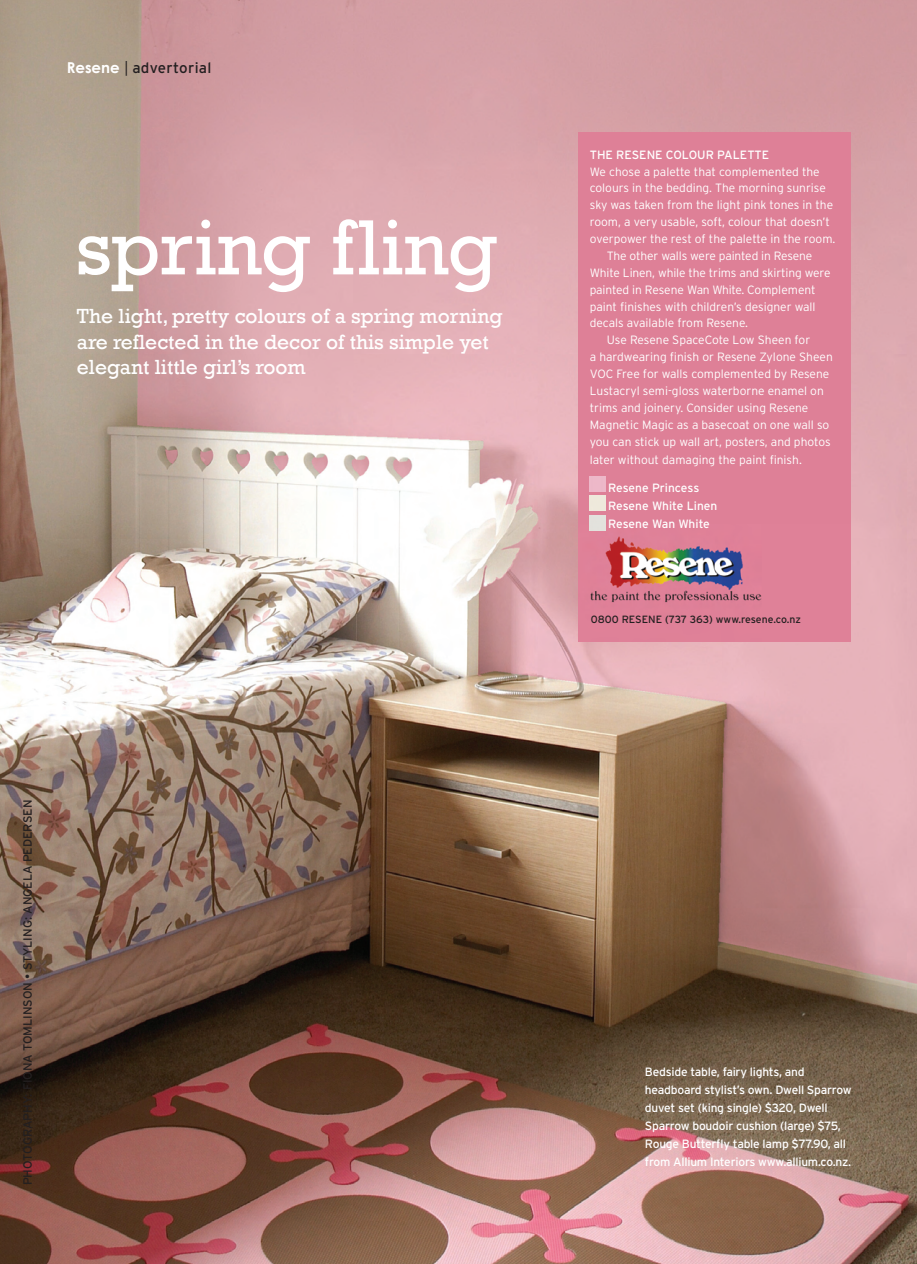
<style>
.page{position:relative;width:917px;height:1264px;background:#fff}
.page>*{position:absolute;margin:0;border:0;box-sizing:border-box;transform-origin:0 0}
.t1{font:79.5px "Rockwell";letter-spacing:-.01em;color:#fff}
.t2{font:21px/25.5px "Rockwell";color:#fff}
.t3{font:15px "Interstate";letter-spacing:.02em;color:#231f20}
.t4{font:300 12px "Interstate";color:#fff}
.t5{font:12px/18px "Interstate";letter-spacing:-.02em;color:#fff}
.t6{font:12px/18px "Interstate";color:#fff}
.t7{font:12px "Interstate";color:#231f20}
.t8{font:10.5px "Interstate";color:#231f20}
.s1{font-family:"Century Gothic";font-weight:700;color:#fff}
.s2{font-weight:300}
</style>
<div class="page">
<img style="left:0;top:0;width:917px;height:1264px">
<div style="left:579px;top:133px;width:271px;height:391px;background:#de8097"></div>
<img style="left:579px;top:524px;width:271px;height:118px">
<img style="left:589px;top:476px;width:16px;height:15px">
<img style="left:589px;top:495px;width:16px;height:16px">
<img style="left:589px;top:515px;width:16px;height:15px">
<p class="t3" style="left:67px;top:59px;width:146px"><span class="s1">Resene</span> <span class="s2">|</span> advertorial</p>
<h1 class="t1" style="left:75px;top:202px;width:424px">spring fling</h1>
<h2 class="t2" style="left:77px;top:304px;width:427px">The light, pretty colours of a spring morning are reflected in the decor of this simple yet elegant little girl’s room</h2>
<p class="t7" style="left:21px;top:1185px;width:387px;rotate:-90deg">PHOTOGRAPHY: FIONA TOMLINSON • STYLING: ANGELA PEDERSEN</p>
<p class="t6" style="left:590px;top:145px;width:181px">THE RESENE COLOUR PALETTE</p>
<p class="t4" style="left:590px;top:165px;width:231px">We chose a palette that complemented the</p>
<p class="t4" style="left:590px;top:181px;width:238px">colours in the bedding. The morning sunrise</p>
<p class="t4" style="left:590px;top:198px;width:245px">sky was taken from the light pink tones in the</p>
<p class="t4" style="left:590px;top:215px;width:242px">room, a very usable, soft, colour that doesn’t</p>
<p class="t4" style="left:590px;top:232px;width:247px">overpower the rest of the palette in the room.</p>
<p class="t4" style="left:607px;top:249px;width:207px">The other walls were painted in Resene</p>
<p class="t4" style="left:590px;top:266px;width:242px">White Linen, while the trims and skirting were</p>
<p class="t4" style="left:590px;top:283px;width:227px">painted in Resene Wan White. Complement</p>
<p class="t4" style="left:590px;top:300px;width:227px">paint finishes with children’s designer wall</p>
<p class="t4" style="left:590px;top:316px;width:160px">decals available from Resene.</p>
<p class="t4" style="left:607px;top:333px;width:205px">Use Resene SpaceCote Low Sheen for</p>
<p class="t4" style="left:590px;top:350px;width:245px">a hardwearing finish or Resene Zylone Sheen</p>
<p class="t4" style="left:590px;top:367px;width:241px">VOC Free for walls complemented by Resene</p>
<p class="t4" style="left:590px;top:384px;width:236px">Lustacryl semi-gloss waterborne enamel on</p>
<p class="t4" style="left:590px;top:401px;width:220px">trims and joinery. Consider using Resene</p>
<p class="t4" style="left:590px;top:418px;width:241px">Magnetic Magic as a basecoat on one wall so</p>
<p class="t4" style="left:590px;top:435px;width:242px">you can stick up wall art, posters, and photos</p>
<p class="t4" style="left:590px;top:453px;width:214px">later without damaging the paint finish.</p>
<p class="t6" style="left:608px;top:479px;width:111px">Resene Princess<br>Resene White Linen<br>Resene Wan White</p>
<p class="t8" style="left:591px;top:614px;width:212px">0800 RESENE (737 363) www.resene.co.nz</p>
<p class="t5" style="left:645px;top:1062px;width:208px">Bedside table, fairy lights, and headboard stylist’s own. Dwell Sparrow duvet set (king single) $320, Dwell Sparrow boudoir cushion (large) $75, Rouge Butterfly table lamp $77.90, all from Allium Interiors www.allium.co.nz.</p>
</div>
